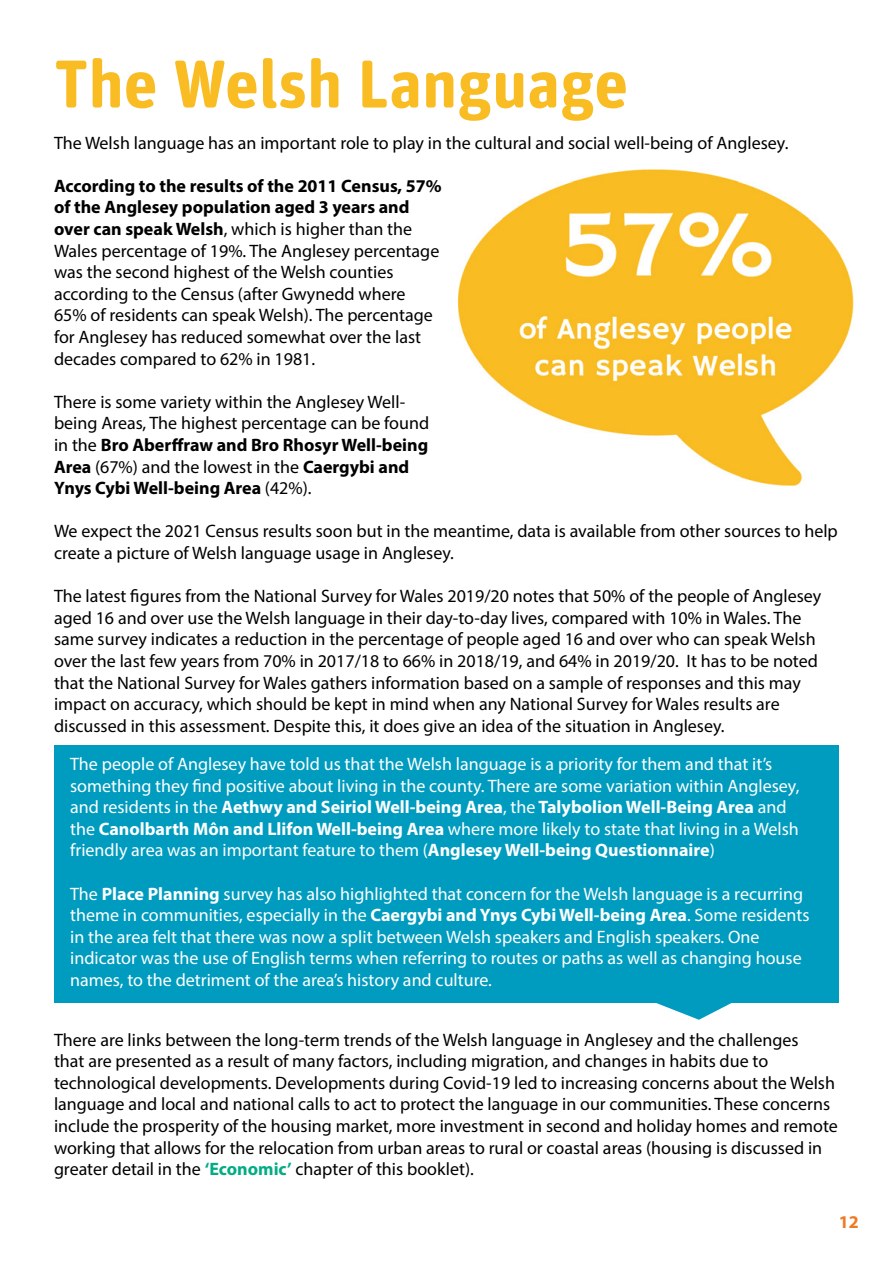
<style>
.page{position:relative;width:893px;height:1263px;background:#fff}
.page>*{position:absolute;margin:0;border:0;box-sizing:border-box;transform-origin:0 0}
.t1{font:700 67.5px "Unit Rounded Pro";color:#f9bc23}
.t2{font:18px/21.6px "Myriad Pro";color:#000}
.t3{font:18px/21.6px "Myriad Pro";color:#fff}
.t4{font:700 18px "Myriad Pro";color:#f07a23}
.s1{font-weight:700}
.s2{font-weight:700;color:#03ac84}
</style>
<div class="page">
<img style="left:457px;top:169px;width:397px;height:317px">
<svg style="left:642px;top:1002px;width:114px;height:18px"></svg>
<div style="left:54px;top:745px;width:785px;height:257px;background:#009cbf"></div>
<h1 class="t1" style="left:54px;top:36px;width:576px">The Welsh Language</h1>
<p class="t2" style="left:54px;top:131px;width:736px">The Welsh language has an important role to play in the cultural and social well-being of Anglesey.</p>
<p class="t2" style="left:54px;top:175px;width:389px"><span class="s1">According to the results of the 2011 Census, 57% of the Anglesey population aged 3 years and over can speak Welsh</span>, which is higher than the Wales percentage of 19%. The Anglesey percentage was the second highest of the Welsh counties according to the Census (after Gwynedd where 65% of residents can speak Welsh). The percentage for Anglesey has reduced somewhat over the last decades compared to 62% in 1981.</p>
<p class="t2" style="left:54px;top:391px;width:377px">There is some variety within the Anglesey Well&shy;being Areas, The highest percentage can be found in the <span class="s1">Bro Aberffraw and Bro Rhosyr Well-being Area</span> (67%) and the lowest in the <span class="s1">Caergybi and Ynys Cybi Well-being Area</span> (42%).</p>
<p class="t2" style="left:54px;top:520px;width:785px">We expect the 2021 Census results soon but in the meantime, data is available from other sources to help create a picture of Welsh language usage in Anglesey.</p>
<p class="t2" style="left:54px;top:585px;width:769px">The latest figures from the National Survey for Wales 2019/20 notes that 50% of the people of Anglesey aged 16 and over use the Welsh language in their day-to-day lives, compared with 10% in Wales. The same survey indicates a reduction in the percentage of people aged 16 and over who can speak Welsh over the last few years from 70% in 2017/18 to 66% in 2018/19, and 64% in 2019/20. It has to be noted that the National Survey for Wales gathers information based on a sample of responses and this may impact on accuracy, which should be kept in mind when any National Survey for Wales results are discussed in this assessment. Despite this, it does give an idea of the situation in Anglesey.</p>
<p class="t3" style="left:70px;top:753px;width:731px">The people of Anglesey have told us that the Welsh language is a priority for them and that it’s something they find positive about living in the county. There are some variation within Anglesey, and residents in the <span class="s1">Aethwy and Seiriol Well-being Area</span>, the <span class="s1">Talybolion Well-Being Area</span> and the <span class="s1">Canolbarth Môn and Llifon Well-being Area</span> where more likely to state that living in a Welsh friendly area was an important feature to them (<span class="s1">Anglesey Well-being Questionnaire</span>)</p>
<p class="t3" style="left:70px;top:882px;width:741px">The <span class="s1">Place Planning</span> survey has also highlighted that concern for the Welsh language is a recurring theme in communities, especially in the <span class="s1">Caergybi and Ynys Cybi Well-being Area</span>. Some residents in the area felt that there was now a split between Welsh speakers and English speakers. One indicator was the use of English terms when referring to routes or paths as well as changing house names, to the detriment of the area’s history and culture.</p>
<p class="t2" style="left:54px;top:1028px;width:785px">There are links between the long-term trends of the Welsh language in Anglesey and the challenges<br>that are presented as a result of many factors, including migration, and changes in habits due to technological developments. Developments during Covid-19 led to increasing concerns about the Welsh language and local and national calls to act to protect the language in our communities. These concerns include the prosperity of the housing market, more investment in second and holiday homes and remote working that allows for the relocation from urban areas to rural or coastal areas (housing is discussed in greater detail in the <span class="s2">‘Economic’</span> chapter of this booklet).</p>
<p class="t4" style="left:839px;top:1210px;width:21px">12</p>
</div>
